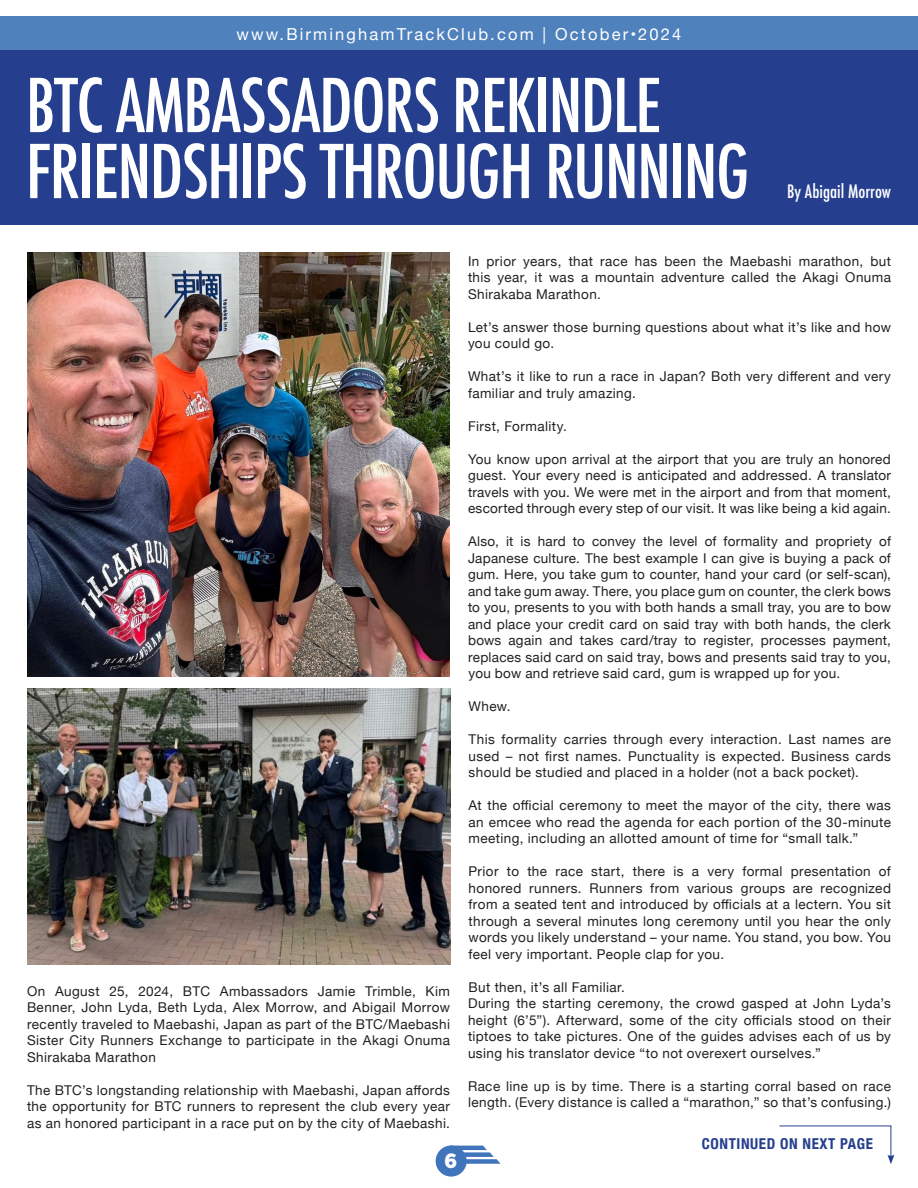
<style>
.page{position:relative;width:918px;height:1188px;background:#fff}
.page>*{position:absolute;margin:0;border:0;box-sizing:border-box;transform-origin:0 0}
.t1{font:500 condensed 72px/66px "Futura";letter-spacing:-.02em;color:#fff}
.t2{font:20.7px "Chunk Five";color:#fff}
.t3{font:500 condensed 18px "Futura";color:#fff}
.t4{font:16.5px "Helvetica Neue";letter-spacing:.13em;color:#fff}
.t5{font:700 condensed 15px "Helvetica Neue";letter-spacing:.04em;color:#253f8e}
.t6{font:13.5px/16.5px "Helvetica Neue";letter-spacing:.03em;color:#231f20;text-align:justify}
</style>
<div class="page">
<div style="left:0;top:16px;width:918px;height:34px;background:#4f81bd"></div>
<div style="left:436px;top:1145px;width:31px;height:32px;background:#4175bb;border-radius:50%"></div>
<svg style="left:458px;top:1146px;width:43px;height:18px"></svg>
<svg style="left:779px;top:1125px;width:115px;height:39px"></svg>
<div style="left:0;top:50px;width:918px;height:175px;background:#253f8e"></div>
<img style="left:27px;top:253px;width:423px;height:424px">
<img style="left:27px;top:689px;width:424px;height:276px">
<p class="t4" style="left:237px;top:22px;width:446px">www.BirminghamTrackClub.com | October•2024</p>
<p class="t1" style="left:26px;top:73px;width:725px">BTC AMBASSADORS REKINDLE<br>FRIENDSHIPS THROUGH RUNNING</p>
<p class="t3" style="left:787px;top:180px;width:105px">By Abigail Morrow</p>
<p class="t6" style="left:27px;top:983px;width:425px">On August 25, 2024, BTC Ambassadors Jamie Trimble, Kim Benner, John Lyda, Beth Lyda, Alex Morrow, and Abigail Morrow recently traveled to Maebashi, Japan as part of the BTC/Maebashi Sister City Runners Exchange to participate in the Akagi Onuma Shirakaba Marathon</p>
<p class="t6" style="left:27px;top:1082px;width:425px">The BTC’s longstanding relationship with Maebashi, Japan affords the opportunity for BTC runners to represent the club every year as an honored participant in a race put on by the city of Maebashi.</p>
<h2 class="t2" style="left:445px;top:1148px;width:14px">6</h2>
<p class="t6" style="left:468px;top:253px;width:425px">In prior years, that race has been the Maebashi marathon, but this year, it was a mountain adventure called the Akagi Onuma Shirakaba Marathon.</p>
<p class="t6" style="left:468px;top:319px;width:425px">Let’s answer those burning questions about what it’s like and how you could go.</p>
<p class="t6" style="left:468px;top:369px;width:424px">What’s it like to run a race in Japan? Both very different and very familiar and truly amazing.</p>
<p class="t6" style="left:468px;top:418px;width:100px">First, Formality.</p>
<p class="t6" style="left:468px;top:451px;width:425px">You know upon arrival at the airport that you are truly an honored guest. Your every need is anticipated and addressed. A translator travels with you. We were met in the airport and from that moment, escorted through every step of our visit. It was like being a kid again.</p>
<p class="t6" style="left:468px;top:534px;width:425px">Also, it is hard to convey the level of formality and propriety of Japanese culture. The best example I can give is buying a pack of gum. Here, you take gum to counter, hand your card (or self-scan), and take gum away. There, you place gum on counter, the clerk bows to you, presents to you with both hands a small tray, you are to bow and place your credit card on said tray with both hands, the clerk bows again and takes card/tray to register, processes payment, replaces said card on said tray, bows and presents said tray to you, you bow and retrieve said card, gum is wrapped up for you.</p>
<p class="t6" style="left:469px;top:699px;width:44px">Whew.</p>
<p class="t6" style="left:469px;top:732px;width:424px">This formality carries through every interaction. Last names are used – not first names. Punctuality is expected. Business cards should be studied and placed in a holder (not a back pocket).</p>
<p class="t6" style="left:469px;top:798px;width:424px">At the official ceremony to meet the mayor of the city, there was an emcee who read the agenda for each portion of the 30-minute meeting, including an allotted amount of time for “small talk.”</p>
<p class="t6" style="left:469px;top:864px;width:424px">Prior to the race start, there is a very formal presentation of honored runners. Runners from various groups are recognized from a seated tent and introduced by officials at a lectern. You sit through a several minutes long ceremony until you hear the only words you likely understand – your name. You stand, you bow. You feel very important. People clap for you.</p>
<p class="t6" style="left:469px;top:979px;width:158px">But then, it’s all Familiar.</p>
<p class="t6" style="left:468px;top:996px;width:425px">During the starting ceremony, the crowd gasped at John Lyda’s height (6’5”). Afterward, some of the city officials stood on their tiptoes to take pictures. One of the guides advises each of us by using his translator device “to not overexert ourselves.”</p>
<p class="t6" style="left:468px;top:1078px;width:425px">Race line up is by time. There is a starting corral based on race length. (Every distance is called a “marathon,” so that’s confusing.)</p>
<p class="t5" style="left:702px;top:1132px;width:173px">CONTINUED ON NEXT PAGE</p>
</div>
